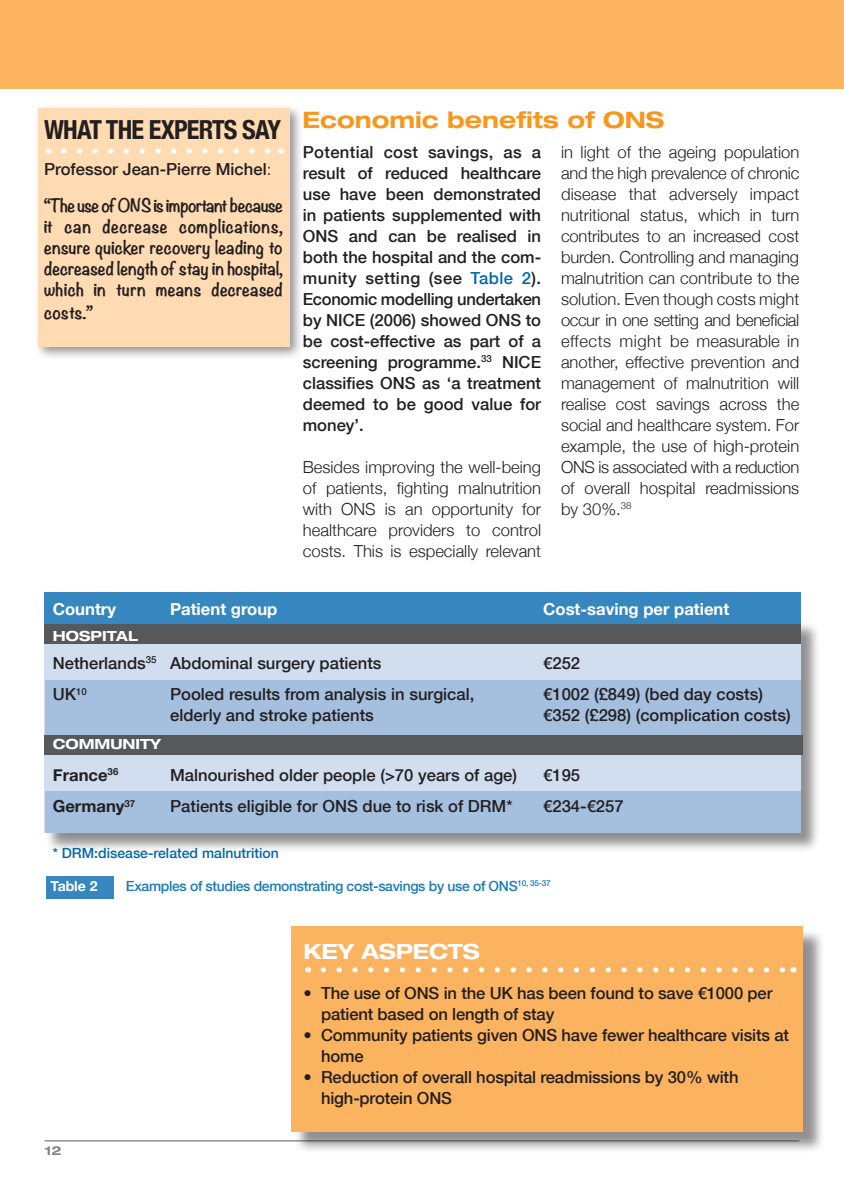
<style>
.page{position:relative;width:844px;height:1191px;background:#fff}
.page>*{position:absolute;margin:0;border:0;box-sizing:border-box;transform-origin:0 0}
.t1{font:700 condensed 26.25px "Helvetica Neue";letter-spacing:-.03em;color:#231f20}
.t2{font:700 expanded 22.75px "Helvetica Neue LT Std";color:#f7971d}
.t3{font:700 expanded 21px "Helvetica Neue LT Std";letter-spacing:-.01em;color:#fff}
.t4{font:500 16.62px/21px "Helvetica Neue";color:#231f20}
.t5{font:300 16.62px/21px "Helvetica Neue";color:#231f20;text-align:justify}
.t6{font:700 16.62px/21px "Noteworthy";letter-spacing:-.01em;color:#231f20;text-align:justify}
.t7{font:700 16.62px "Helvetica Neue";color:#fff}
.t8{font:700 16.62px "Helvetica Neue";color:#231f20}
.Level_3{font:500 14px "Helvetica Neue";letter-spacing:-.025em;color:#1c7bb7}
.t9{font:500 14px "Helvetica Neue";color:#0068a9}
.t10{font:700 expanded 14px "Helvetica Neue LT Std";color:#fff}
.Level_3-2{font:700 14px "Helvetica Neue";color:#fff}
.t11{font:700 expanded 12.25px "Helvetica Neue LT Std";color:#808285}
.s1{font-weight:300}
.s2{color:#0068a9}
</style>
<div class="page">
<hr style="left:45px;top:1140px;width:754px;height:1px;background:#57585a">
<div style="left:0;top:0;width:843px;height:88px;background:#fbb35f"></div>
<div style="left:45px;top:621px;width:775px;height:232px;background:#231f20;opacity:.5"></div>
<div style="left:45px;top:620px;width:755px;height:213px;background:#d0deef"></div>
<div style="left:45px;top:680px;width:755px;height:61px;background:#a5c0df"></div>
<div style="left:45px;top:791px;width:755px;height:42px;background:#a5c0df"></div>
<div style="left:45px;top:592px;width:755px;height:34px;background:#3687bf"></div>
<div style="left:293px;top:929px;width:531px;height:224px;background:#231f20;opacity:.5"></div>
<div style="left:291px;top:926px;width:511px;height:206px;background:#fbb35f"></div>
<svg style="left:323px;top:967px;width:461px;height:5px"></svg>
<div style="left:34px;top:103px;width:270px;height:258px;background:#231f20;opacity:.5"></div>
<div style="left:38px;top:108px;width:251px;height:238px;background:#fedbb3"></div>
<svg style="left:64px;top:148px;width:207px;height:6px"></svg>
<div style="left:47px;top:876px;width:67px;height:23px;background:#3687bf"></div>
<div style="left:45px;top:623px;width:755px;height:20px;background:#57585a"></div>
<div style="left:45px;top:735px;width:757px;height:20px;background:#57585a"></div>
<p class="t1" style="left:44px;top:107px;width:238px">WHAT THE EXPERTS SAY</p>
<p class="t4" style="left:44px;top:158px;width:229px">Professor Jean-Pierre Michel<span class="s1">:</span></p>
<p class="t6" style="left:44px;top:195px;width:240px">“The use of ONS is important because it can decrease complications, ensure quicker recovery leading to decreased length of stay in hospital, which in turn means decreased</p>
<p class="t6" style="left:44px;top:301px;width:50px">costs.”</p>
<p class="t2" style="left:302px;top:106px;width:363px">Economic benefits of ONS</p>
<p class="t4" style="left:303px;top:140px;width:240px;text-align:justify">Potential cost savings, as a result of reduced healthcare use have been demonstrated in patients supplemented with ONS and can be realised in both the hospital and the com&shy;munity setting (see <span class="s2">Table 2</span>).<br>Economic modelling undertaken by NICE (2006) showed ONS to be cost-effective as part of a screening programme.<sup>33</sup> NICE classifies ONS as ‘a treatment deemed to be good value for money’.</p>
<p class="t5" style="left:303px;top:455px;width:240px">Besides improving the well-being of patients, fighting malnutrition with ONS is an opportunity for healthcare providers to control costs. This is especially relevant</p>
<p class="t5" style="left:561px;top:140px;width:240px">in light of the ageing population and the high prevalence of chronic disease that adversely impact nutritional status, which in turn contributes to an increased cost burden. Controlling and managing</p>
<p class="t5" style="left:561px;top:266px;width:240px">malnutrition can contribute to the solution. Even though costs might occur in one setting and beneficial effects might be measurable in another, effective prevention and management of malnutrition will realise cost savings across the social and healthcare system. For example, the use of high-protein ONS is associated with a reduction of overall hospital readmissions by 30%.<sup>38</sup></p>
<p class="t7" style="left:53px;top:593px;width:65px">Country</p>
<p class="t7" style="left:170px;top:593px;width:109px">Patient group</p>
<p class="t7" style="left:543px;top:593px;width:187px">Cost-saving per patient</p>
<p class="t10" style="left:53px;top:627px;width:87px">HOSPITAL</p>
<p class="t4" style="left:53px;top:651px;width:330px">Netherlands<sup>35</sup> Abdominal surgery patients</p>
<p class="t4" style="left:543px;top:651px;width:38px">€252</p>
<p class="t4" style="left:53px;top:683px;width:36px">UK<sup>10</sup></p>
<p class="t4" style="left:170px;top:683px;width:306px">Pooled results from analysis in surgical,</p>
<p class="t4" style="left:543px;top:683px;width:221px">€1002 (£849) (bed day costs)</p>
<p class="t4" style="left:170px;top:704px;width:205px">elderly and stroke patients</p>
<p class="t4" style="left:543px;top:704px;width:249px">€352 (£298) (complication costs)</p>
<p class="t10" style="left:53px;top:735px;width:110px">COMMUNITY</p>
<p class="t8" style="left:53px;top:760px;width:67px">France<sup>36</sup></p>
<p class="t4" style="left:170px;top:763px;width:348px">Malnourished older people (&gt;70 years of age)</p>
<p class="t4" style="left:543px;top:763px;width:38px">€195</p>
<p class="t8" style="left:53px;top:791px;width:84px">Germany<sup>37</sup></p>
<p class="t4" style="left:170px;top:795px;width:344px">Patients eligible for ONS due to risk of DRM*</p>
<p class="t4" style="left:543px;top:795px;width:82px">€234-€257</p>
<p class="t9" style="left:53px;top:841px;width:227px">* DRM:disease-related malnutrition</p>
<p class="Level_3-2" style="left:51px;top:873px;width:48px">Table 2</p>
<p class="Level_3" style="left:126px;top:874px;width:426px">Examples of studies demonstrating cost-savings by use of ONS<sup>10,</sup> <sup>35-37</sup></p>
<p class="t11" style="left:45px;top:1142px;width:18px">12</p>
<p class="t3" style="left:303px;top:938px;width:178px">KEY ASPECTS</p>
<p class="t4" style="left:321px;top:982px;width:453px;text-indent:-18px">• The use of ONS in the UK has been found to save €1000 per patient based on length of stay</p>
<p class="t4" style="left:321px;top:1024px;width:469px;text-indent:-18px">• Community patients given ONS have fewer healthcare visits at home</p>
<p class="t4" style="left:321px;top:1066px;width:419px;text-indent:-18px">• Reduction of overall hospital readmissions by 30% with high-protein ONS</p>
</div>
